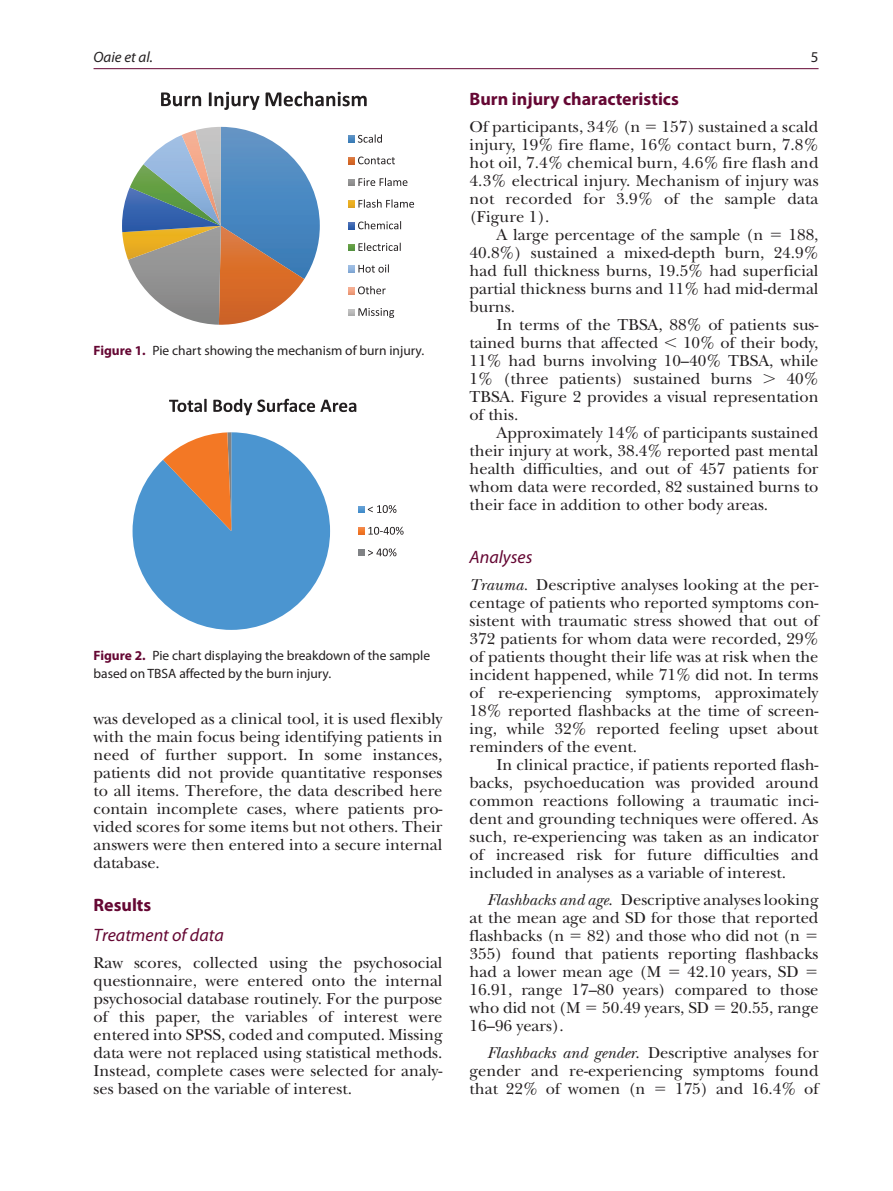
<style>
.page{position:relative;width:893px;height:1191px;background:#fff}
.page>*{position:absolute;margin:0;border:0;box-sizing:border-box;transform-origin:0 0}
.t1{font:700 18px "Myriad Pro";color:#650733}
.t2{font:italic 18px "Myriad Pro";color:#650733}
.t3{font:16.5px/18px "New Baskerville Std";color:#231f20;text-align:justify}
.t4{font:italic 15px "Myriad Pro";color:#231f20}
.t5{font:15px "Myriad Pro";color:#231f20}
.t6{font:13.5px/18px "Myriad Pro";color:#231f20}
.s1{font-weight:700;color:#650733}
.s2{font-style:italic}
</style>
<div class="page">
<hr style="left:94px;top:68px;width:725px;height:1px;background:#650733">
<img style="left:221px;top:127px;width:99px;height:152px">
<img style="left:221px;top:226px;width:83px;height:99px">
<img style="left:128px;top:260px;width:93px;height:65px">
<img style="left:122px;top:232px;width:99px;height:28px">
<img style="left:122px;top:187px;width:99px;height:45px">
<img style="left:130px;top:165px;width:13px;height:61px">
<img style="left:143px;top:135px;width:39px;height:91px">
<img style="left:182px;top:130px;width:14px;height:96px">
<img style="left:196px;top:127px;width:25px;height:99px">
<svg style="left:161px;top:92px;width:40px;height:14px"></svg>
<svg style="left:209px;top:92px;width:51px;height:18px"></svg>
<svg style="left:266px;top:91px;width:101px;height:15px"></svg>
<svg style="left:348px;top:134px;width:34px;height:9px"></svg>
<svg style="left:348px;top:156px;width:47px;height:8px"></svg>
<svg style="left:348px;top:178px;width:59px;height:8px"></svg>
<svg style="left:348px;top:199px;width:66px;height:9px"></svg>
<svg style="left:348px;top:221px;width:53px;height:8px"></svg>
<svg style="left:348px;top:243px;width:53px;height:8px"></svg>
<svg style="left:348px;top:264px;width:41px;height:9px"></svg>
<svg style="left:348px;top:286px;width:38px;height:8px"></svg>
<svg style="left:348px;top:308px;width:46px;height:10px"></svg>
<svg style="left:169px;top:399px;width:38px;height:13px"></svg>
<svg style="left:213px;top:399px;width:143px;height:16px"></svg>
<svg style="left:358px;top:505px;width:38px;height:8px"></svg>
<svg style="left:358px;top:527px;width:46px;height:8px"></svg>
<svg style="left:368px;top:548px;width:28px;height:8px"></svg>
<svg style="left:133px;top:432px;width:197px;height:198px"></svg>
<div style="left:358px;top:549px;width:7px;height:7px;background:#808285"></div>
<p class="t4" style="left:94px;top:48px;width:61px">Oaie et al.</p>
<p class="t5" style="left:811px;top:48px;width:9px">5</p>
<p class="t6" style="left:94px;top:341px;width:332px"><span class="s1">Figure 1.</span> Pie chart showing the mechanism of burn injury.</p>
<p class="t6" style="left:94px;top:646px;width:338px"><span class="s1">Figure 2.</span> Pie chart displaying the breakdown of the sample based on TBSA affected by the burn injury.</p>
<p class="t3" style="left:94px;top:709px;width:350px">was developed as a clinical tool, it is used flexibly with the main focus being identifying patients in need of further support. In some instances, patients did not provide quantitative responses to all items. Therefore, the data described here contain incomplete cases, where patients pro&shy;vided scores for some items but not others. Their answers were then entered into a secure internal database.</p>
<p class="t1" style="left:94px;top:893px;width:59px">Results</p>
<p class="t2" style="left:94px;top:924px;width:132px">Treatment of data</p>
<p class="t3" style="left:94px;top:954px;width:351px">Raw scores, collected using the psychosocial questionnaire, were entered onto the internal psychosocial database routinely. For the purpose of this paper, the variables of interest were entered into SPSS, coded and computed. Missing data were not replaced using statistical methods.<br>Instead, complete cases were selected for analy&shy;ses based on the variable of interest.</p>
<p class="t1" style="left:470px;top:87px;width:211px">Burn injury characteristics</p>
<p class="t3" style="left:470px;top:118px;width:172px">Of participants, 34% (n</p>
<p class="t3" style="left:661px;top:118px;width:159px">157) sustained a scald</p>
<p class="t3" style="left:470px;top:136px;width:350px">injury, 19% fire flame, 16% contact burn, 7.8%</p>
<p class="t3" style="left:470px;top:154px;width:351px">hot oil, 7.4% chemical burn, 4.6% fire flash and</p>
<p class="t3" style="left:470px;top:172px;width:351px">4.3% electrical injury. Mechanism of injury was</p>
<p class="t3" style="left:470px;top:190px;width:350px">not recorded for 3.9% of the sample data</p>
<p class="t3" style="left:470px;top:208px;width:81px">(Figure 1).</p>
<p class="t3" style="left:497px;top:226px;width:268px">A large percentage of the sample (n</p>
<p class="t3" style="left:470px;top:226px;width:351px;text-indent:319px">188, 40.8%) sustained a mixed-depth burn, 24.9% had full thickness burns, 19.5% had superficial partial thickness burns and 11% had mid-dermal burns.</p>
<p class="t3" style="left:470px;top:316px;width:350px;text-indent:27px">In terms of the TBSA, 88% of patients sus&shy;tained burns that affected</p>
<p class="t3" style="left:470px;top:334px;width:350px;text-indent:213px">10% of their body, 11% had burns involving 10–40% TBSA, while 1% (three patients) sustained burns</p>
<p class="t3" style="left:470px;top:370px;width:351px;text-indent:317px">40% TBSA. Figure 2 provides a visual representation of this.</p>
<p class="t3" style="left:470px;top:424px;width:350px;text-indent:27px">Approximately 14% of participants sustained their injury at work, 38.4% reported past mental health difficulties, and out of 457 patients for whom data were recorded, 82 sustained burns to their face in addition to other body areas.</p>
<p class="t2" style="left:470px;top:545px;width:64px">Analyses</p>
<p class="t3" style="left:470px;top:575px;width:351px"><span class="s2">Trauma.</span> Descriptive analyses looking at the per&shy;centage of patients who reported symptoms con&shy;sistent with traumatic stress showed that out of 372 patients for whom data were recorded, 29% of patients thought their life was at risk when the incident happened, while 71% did not. In terms of re-experiencing symptoms, approximately 18% reported flashbacks at the time of screen&shy;ing, while 32% reported feeling upset about reminders of the event.</p>
<p class="t3" style="left:470px;top:755px;width:351px;text-indent:27px">In clinical practice, if patients reported flash&shy;backs, psychoeducation was provided around common reactions following a traumatic inci&shy;dent and grounding techniques were offered. As such, re-experiencing was taken as an indicator of increased risk for future difficulties and included in analyses as a variable of interest.</p>
<p class="t3" style="left:470px;top:890px;width:350px;text-indent:18px"><span class="s2">Flashbacks and age</span>. Descriptive analyses looking at the mean age and SD for those that reported flashbacks (n</p>
<p class="t3" style="left:470px;top:926px;width:350px;text-align:left;text-indent:118px">82) and those who did not (n<br>355) found that patients reporting flashbacks had a lower mean age (M</p>
<p class="t3" style="left:470px;top:962px;width:350px;text-align:left;text-indent:218px">42.10 years, SD<br>16.91, range 17–80 years) compared to those who did not (M</p>
<p class="t3" style="left:602px;top:998px;width:108px">50.49 years, SD</p>
<p class="t3" style="left:731px;top:998px;width:89px">20.55, range</p>
<p class="t3" style="left:488px;top:1012px;width:332px;line-height:27px;text-indent:-18px">16–96 years).<br><span class="s2">Flashbacks and gender</span>. Descriptive analyses for</p>
<p class="t3" style="left:470px;top:1061px;width:351px">gender and re-experiencing symptoms found that 22% of women (n</p>
<p class="t3" style="left:675px;top:1079px;width:145px">175) and 16.4% of</p>
</div>
